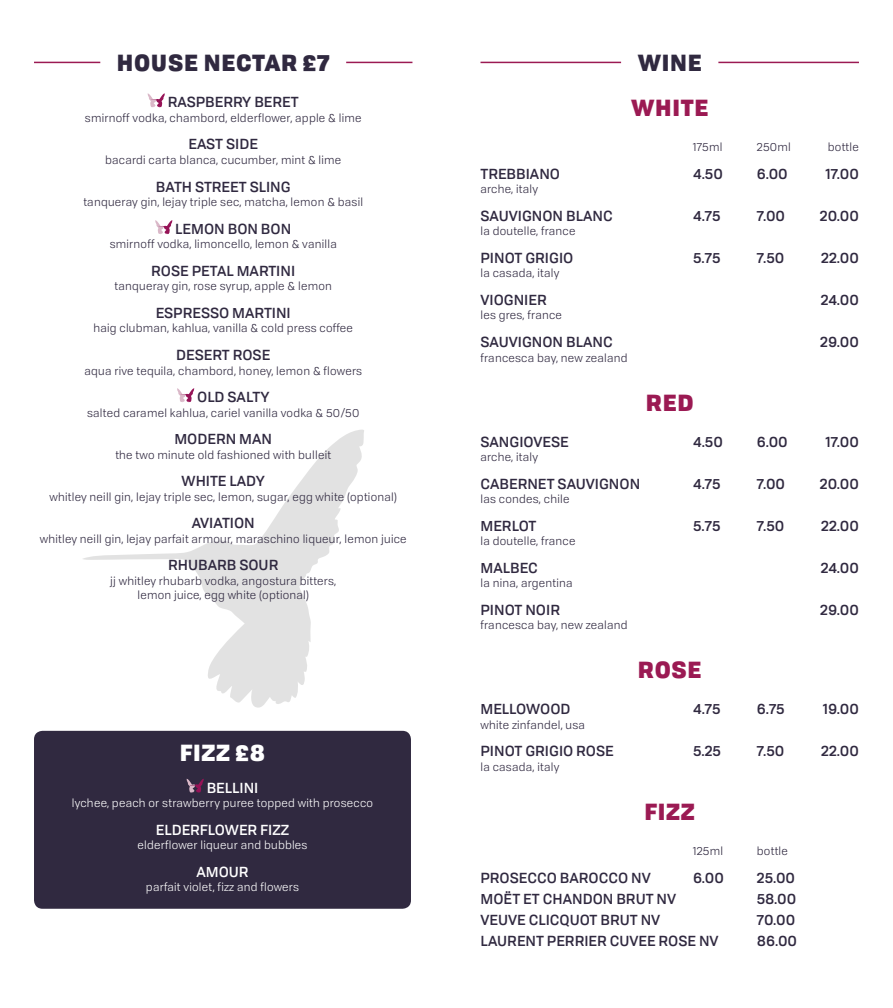
<style>
.page{position:relative;width:893px;height:1008px;background:#fff}
.page>*{position:absolute;margin:0;border:0;box-sizing:border-box;transform-origin:0 0}
.t1{font:900 22.5px "Tofino";letter-spacing:.03em;color:#302940}
.t2{font:900 22.5px "Tofino";letter-spacing:.03em;color:#9b1a53}
.t3{font:900 22.5px "Tofino";color:#fff}
.t4{font:500 14.25px "Tofino";color:#302940}
.t5{font:500 14.25px "Tofino";color:#fff}
.t6{font:11.25px/14.2px "Tofino";letter-spacing:.02em;color:#302940;text-align:center}
.t7{font:11.25px "Tofino";letter-spacing:.02em;color:#fff}
</style>
<div class="page">
<svg style="left:83px;top:429px;width:281px;height:279px"></svg>
<hr style="left:480px;top:62px;width:379px;height:1px;background:#9b1a53">
<hr style="left:34px;top:62px;width:378px;height:1px;background:#9b1a53">
<div style="left:100px;top:58px;width:246px;height:15px;background:#fff"></div>
<svg style="left:148px;top:93px;width:17px;height:14px"></svg>
<svg style="left:155px;top:220px;width:17px;height:14px"></svg>
<svg style="left:177px;top:388px;width:17px;height:14px"></svg>
<div style="left:34px;top:731px;width:377px;height:178px;background:#302940;border-radius:9px"></div>
<svg style="left:187px;top:779px;width:17px;height:14px"></svg>
<div style="left:621px;top:58px;width:97px;height:15px;background:#fff"></div>
<h1 class="t1" style="left:117px;top:44px;width:214px">HOUSE NECTAR £7</h1>
<p class="t4" style="left:168px;top:91px;width:133px">RASPBERRY BERET</p>
<p class="t6" style="left:85px;top:110px;width:278px">smirnoff vodka, chambord, elderflower, apple &amp; lime</p>
<p class="t4" style="left:189px;top:133px;width:71px">EAST SIDE</p>
<p class="t6" style="left:105px;top:152px;width:238px">bacardi carta blanca, cucumber, mint &amp; lime</p>
<p class="t4" style="left:156px;top:176px;width:136px">BATH STREET SLING</p>
<p class="t6" style="left:83px;top:194px;width:281px">tanqueray gin, lejay triple sec, matcha, lemon &amp; basil</p>
<p class="t4" style="left:175px;top:218px;width:118px">LEMON BON BON</p>
<p class="t6" style="left:110px;top:236px;width:229px">smirnoff vodka, limoncello, lemon &amp; vanilla</p>
<p class="t4" style="left:151px;top:260px;width:145px">ROSE PETAL MARTINI</p>
<p class="t6" style="left:115px;top:278px;width:219px">tanqueray gin, rose syrup, apple &amp; lemon</p>
<p class="t4" style="left:156px;top:302px;width:137px">ESPRESSO MARTINI</p>
<p class="t6" style="left:93px;top:320px;width:261px">haig clubman, kahlua, vanilla &amp; cold press coffee</p>
<p class="t4" style="left:176px;top:344px;width:95px">DESERT ROSE</p>
<p class="t6" style="left:84px;top:363px;width:279px">aqua rive tequila, chambord, honey, lemon &amp; flowers</p>
<p class="t4" style="left:197px;top:386px;width:74px">OLD SALTY</p>
<p class="t6" style="left:87px;top:405px;width:274px">salted caramel kahlua, cariel vanilla vodka &amp; 50/50</p>
<p class="t4" style="left:174px;top:428px;width:99px">MODERN MAN</p>
<p class="t6" style="left:115px;top:447px;width:217px">the two minute old fashioned with bulleit</p>
<p class="t4" style="left:182px;top:470px;width:85px">WHITE LADY</p>
<p class="t6" style="left:50px;top:489px;width:349px">whitley neill gin, lejay triple sec, lemon, sugar, egg white (optional)</p>
<p class="t4" style="left:192px;top:512px;width:65px">AVIATION</p>
<p class="t6" style="left:40px;top:531px;width:368px">whitley neill gin, lejay parfait armour, maraschino liqueur, lemon juice</p>
<p class="t4" style="left:168px;top:554px;width:112px">RHUBARB SOUR</p>
<p class="t6" style="left:110px;top:573px;width:228px">jj whitley rhubarb vodka, angostura bitters, lemon juice, egg white (optional)</p>
<h1 class="t3" style="left:180px;top:733px;width:87px">FIZZ £8</h1>
<p class="t5" style="left:207px;top:776px;width:53px">BELLINI</p>
<p class="t7" style="left:72px;top:795px;width:303px">lychee, peach or strawberry puree topped with prosecco</p>
<p class="t5" style="left:156px;top:818px;width:135px">ELDERFLOWER FIZZ</p>
<p class="t7" style="left:137px;top:837px;width:172px">elderflower liqueur and bubbles</p>
<p class="t5" style="left:196px;top:860px;width:54px">AMOUR</p>
<p class="t7" style="left:146px;top:879px;width:155px">parfait violet, fizz and flowers</p>
<h1 class="t1" style="left:638px;top:44px;width:65px">WINE</h1>
<h1 class="t2" style="left:631px;top:88px;width:79px">WHITE</h1>
<p class="t6" style="left:693px;top:139px;width:31px">175ml</p>
<p class="t6" style="left:757px;top:139px;width:35px">250ml</p>
<p class="t6" style="left:828px;top:139px;width:33px">bottle</p>
<p class="t4" style="left:480px;top:163px;width:81px">TREBBIANO</p>
<p class="t4" style="left:693px;top:163px;width:31px">4.50</p>
<p class="t4" style="left:757px;top:163px;width:32px">6.00</p>
<p class="t4" style="left:826px;top:163px;width:35px">17.00</p>
<p class="t6" style="left:480px;top:181px;width:59px">arche, italy</p>
<p class="t4" style="left:480px;top:205px;width:134px">SAUVIGNON BLANC</p>
<p class="t4" style="left:693px;top:205px;width:29px">4.75</p>
<p class="t4" style="left:757px;top:205px;width:30px">7.00</p>
<p class="t4" style="left:820px;top:205px;width:41px">20.00</p>
<p class="t6" style="left:480px;top:223px;width:96px">la doutelle, france</p>
<p class="t4" style="left:480px;top:247px;width:94px">PINOT GRIGIO</p>
<p class="t4" style="left:693px;top:247px;width:29px">5.75</p>
<p class="t4" style="left:757px;top:247px;width:29px">7.50</p>
<p class="t4" style="left:821px;top:247px;width:39px">22.00</p>
<p class="t6" style="left:480px;top:265px;width:80px">la casada, italy</p>
<p class="t4" style="left:480px;top:289px;width:68px">VIOGNIER</p>
<p class="t4" style="left:821px;top:289px;width:40px">24.00</p>
<p class="t6" style="left:480px;top:308px;width:83px">les gres, france</p>
<p class="t4" style="left:480px;top:331px;width:134px">SAUVIGNON BLANC</p>
<p class="t4" style="left:820px;top:331px;width:40px">29.00</p>
<p class="t6" style="left:480px;top:350px;width:149px">francesca bay, new zealand</p>
<h1 class="t2" style="left:646px;top:383px;width:49px">RED</h1>
<p class="t4" style="left:480px;top:430px;width:90px">SANGIOVESE</p>
<p class="t4" style="left:693px;top:430px;width:31px">4.50</p>
<p class="t4" style="left:757px;top:430px;width:32px">6.00</p>
<p class="t4" style="left:826px;top:430px;width:35px">17.00</p>
<p class="t6" style="left:480px;top:449px;width:59px">arche, italy</p>
<p class="t4" style="left:480px;top:472px;width:161px">CABERNET SAUVIGNON</p>
<p class="t4" style="left:693px;top:472px;width:29px">4.75</p>
<p class="t4" style="left:757px;top:472px;width:30px">7.00</p>
<p class="t4" style="left:820px;top:472px;width:41px">20.00</p>
<p class="t6" style="left:480px;top:491px;width:90px">las condes, chile</p>
<p class="t4" style="left:480px;top:514px;width:57px">MERLOT</p>
<p class="t4" style="left:693px;top:514px;width:29px">5.75</p>
<p class="t4" style="left:757px;top:514px;width:29px">7.50</p>
<p class="t4" style="left:821px;top:514px;width:39px">22.00</p>
<p class="t6" style="left:480px;top:533px;width:96px">la doutelle, france</p>
<p class="t4" style="left:480px;top:556px;width:59px">MALBEC</p>
<p class="t4" style="left:821px;top:556px;width:40px">24.00</p>
<p class="t6" style="left:480px;top:575px;width:94px">la nina, argentina</p>
<p class="t4" style="left:480px;top:598px;width:81px">PINOT NOIR</p>
<p class="t4" style="left:820px;top:598px;width:40px">29.00</p>
<p class="t6" style="left:480px;top:617px;width:149px">francesca bay, new zealand</p>
<h1 class="t2" style="left:638px;top:650px;width:65px">ROSE</h1>
<p class="t4" style="left:480px;top:698px;width:92px">MELLOWOOD</p>
<p class="t4" style="left:693px;top:698px;width:29px">4.75</p>
<p class="t4" style="left:757px;top:698px;width:29px">6.75</p>
<p class="t4" style="left:823px;top:698px;width:37px">19.00</p>
<p class="t6" style="left:480px;top:717px;width:106px">white zinfandel, usa</p>
<p class="t4" style="left:480px;top:740px;width:135px">PINOT GRIGIO ROSE</p>
<p class="t4" style="left:693px;top:740px;width:29px">5.25</p>
<p class="t4" style="left:757px;top:740px;width:29px">7.50</p>
<p class="t4" style="left:821px;top:740px;width:39px">22.00</p>
<p class="t6" style="left:480px;top:759px;width:80px">la casada, italy</p>
<h1 class="t2" style="left:645px;top:792px;width:52px">FIZZ</h1>
<p class="t6" style="left:693px;top:843px;width:31px">125ml</p>
<p class="t6" style="left:757px;top:843px;width:33px">bottle</p>
<p class="t4" style="left:480px;top:866px;width:172px">PROSECCO BAROCCO NV</p>
<p class="t4" style="left:693px;top:866px;width:32px">6.00</p>
<p class="t4" style="left:757px;top:866px;width:40px">25.00</p>
<p class="t4" style="left:480px;top:887px;width:197px">MOËT ET CHANDON BRUT NV</p>
<p class="t4" style="left:757px;top:887px;width:41px">58.00</p>
<p class="t4" style="left:480px;top:909px;width:181px">VEUVE CLICQUOT BRUT NV</p>
<p class="t4" style="left:757px;top:909px;width:40px">70.00</p>
<p class="t4" style="left:480px;top:930px;width:240px">LAURENT PERRIER CUVEE ROSE NV</p>
<p class="t4" style="left:757px;top:930px;width:42px">86.00</p>
</div>
